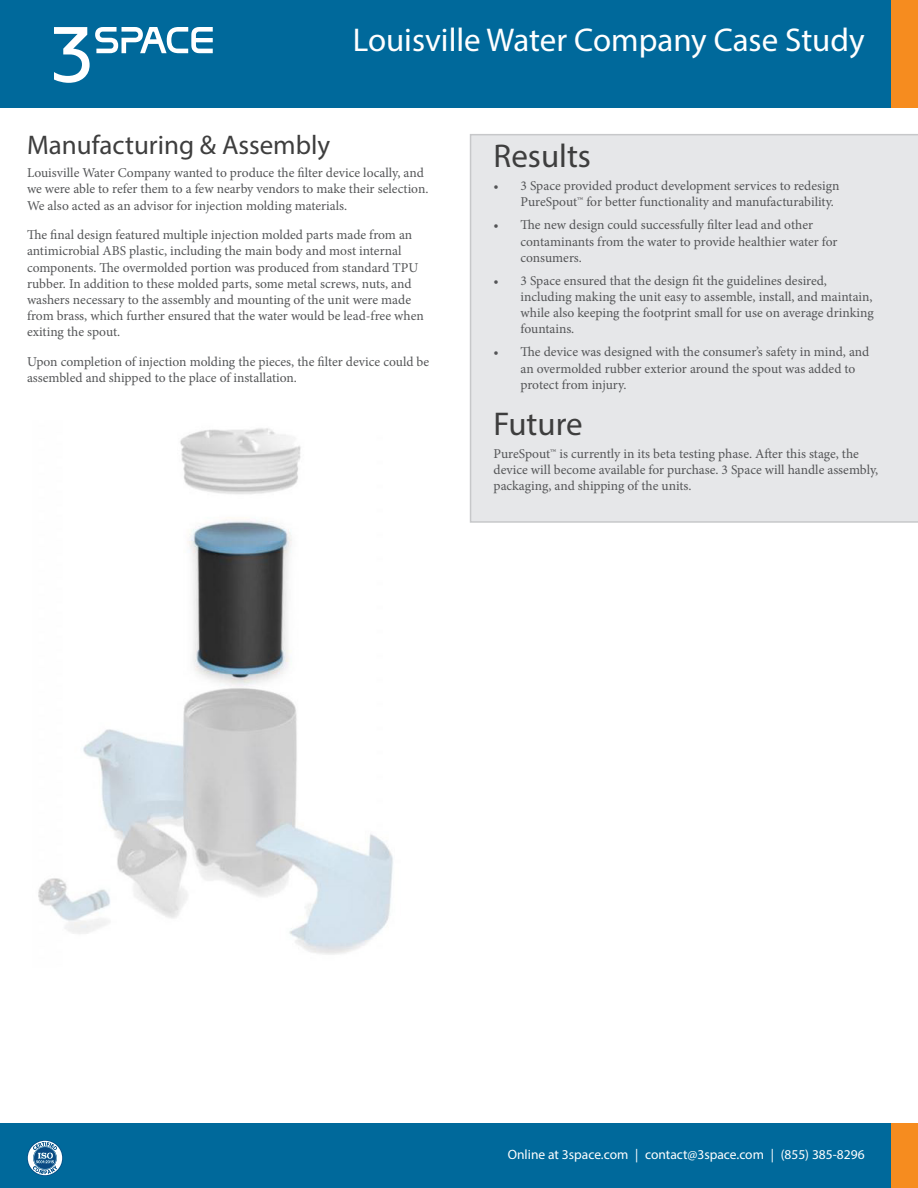
<style>
.page{position:relative;width:918px;height:1188px;background:#fff}
.page>*{position:absolute;margin:0;border:0;box-sizing:border-box;transform-origin:0 0}
.t1{font:33px "Myriad Pro";color:#fff}
.t2{font:33px "Myriad Pro";color:#3e3e3e}
.t3{font:27px "Myriad Pro";color:#3e3e3e}
.t4{font:13.5px/16.2px "Minion Pro";color:#545557}
.t5{font:13.5px "Myriad Pro";color:#fff}
</style>
<div class="page">
<div style="left:0;top:0;width:891px;height:108px;background:#00699b"></div>
<div style="left:0;top:1123px;width:891px;height:65px;background:#00699b"></div>
<svg style="left:54px;top:27px;width:159px;height:56px"></svg>
<div style="left:891px;top:0;width:27px;height:108px;background:#f68c1f"></div>
<div style="left:891px;top:1123px;width:27px;height:65px;background:#f68c1f"></div>
<svg style="left:27px;top:1140px;width:36px;height:36px"></svg>
<div style="left:470px;top:134px;width:448px;height:389px;background:#e6e7e9"></div>
<img style="left:38px;top:428px;width:355px;height:527px">
<h2 class="t1" style="left:353px;top:19px;width:513px">Louisville Water Company Case Study</h2>
<h4 class="t3" style="left:27px;top:128px;width:305px">Manufacturing &amp; Assembly</h4>
<p class="t4" style="left:27px;top:165px;width:403px">Louisville Water Company wanted to produce the filter device locally, and we were able to refer them to a few nearby vendors to make their selection.<br>We also acted as an advisor for injection molding materials.</p>
<p class="t4" style="left:27px;top:227px;width:398px">The final design featured multiple injection molded parts made from an antimicrobial ABS plastic, including the main body and most internal components. The overmolded portion was produced from standard TPU rubber. In addition to these molded parts, some metal screws, nuts, and washers necessary to the assembly and mounting of the unit were made from brass, which further ensured that the water would be lead-free when exiting the spout.</p>
<p class="t4" style="left:27px;top:354px;width:404px">Upon completion of injection molding the pieces, the filter device could be assembled and shipped to the place of installation.</p>
<h2 class="t2" style="left:494px;top:136px;width:99px">Results</h2>
<p class="t4" style="left:521px;top:178px;width:320px;text-indent:-27px">• 3 Space provided product development services to redesign<br>PureSpout™ for better functionality and manufacturability.</p>
<p class="t4" style="left:521px;top:217px;width:319px;text-indent:-27px">• The new design could successfully filter lead and other contaminants from the water to provide healthier water for consumers.</p>
<p class="t4" style="left:521px;top:272px;width:355px;text-indent:-27px">• 3 Space ensured that the design fit the guidelines desired, including making the unit easy to assemble, install, and maintain, while also keeping the footprint small for use on average drinking fountains.</p>
<p class="t4" style="left:521px;top:344px;width:350px;text-indent:-27px">• The device was designed with the consumer’s safety in mind, and an overmolded rubber exterior around the spout was added to protect from injury.</p>
<h2 class="t2" style="left:494px;top:404px;width:91px">Future</h2>
<p class="t4" style="left:494px;top:446px;width:386px">PureSpout™ is currently in its beta testing phase. After this stage, the device will become available for purchase. 3 Space will handle assembly, packaging, and shipping of the units.</p>
<p class="t5" style="left:508px;top:1146px;width:358px">Online at 3space.com | contact@3space.com | (855) 385-8296</p>
</div>
